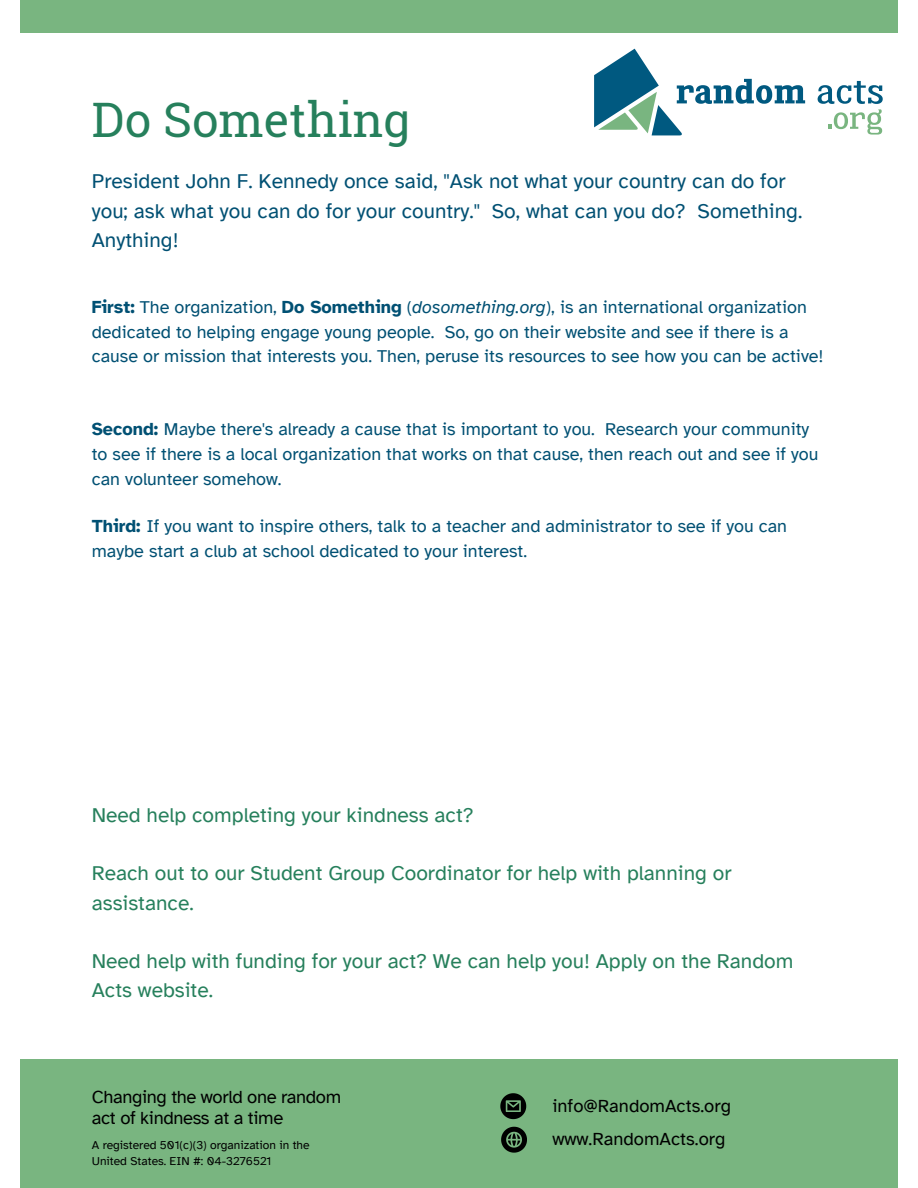
<style>
.page{position:relative;width:918px;height:1188px;background:#fff}
.page>*{position:absolute;margin:0;border:0;box-sizing:border-box;transform-origin:0 0}
.t1{font:47.55px "Roboto Slab";color:#26805c}
.t2{font:21px/29.2px "Atkinson Hyperlegible";color:#26805c}
.t3{font:21px/29.2px "Atkinson Hyperlegible";color:#005073}
.t4{font:18.45px/21.3px "Atkinson Hyperlegible";letter-spacing:-.02em;color:#000}
.t5{font:18.45px "Atkinson Hyperlegible";color:#000}
.t6{font:18px/24.8px "Atkinson Hyperlegible";color:#005073}
.t7{font:12px/16px "Atkinson Hyperlegible";color:#000}
.s1{font-weight:700}
.s2{font-style:italic}
</style>
<div class="page">
<div style="left:20px;top:1059px;width:878px;height:129px;background:#79b580"></div>
<svg style="left:500px;top:1093px;width:26px;height:26px"></svg>
<svg style="left:501px;top:1127px;width:26px;height:26px"></svg>
<div style="left:20px;top:0;width:878px;height:33px;background:#79b580"></div>
<svg style="left:594px;top:49px;width:211px;height:87px"></svg>
<svg style="left:818px;top:81px;width:65px;height:54px"></svg>
<h1 class="t1" style="left:92px;top:87px;width:320px">Do Something</h1>
<p class="t3" style="left:92px;top:167px;width:712px">President John F. Kennedy once said, "Ask not what your country can do for you; ask what you can do for your country." So, what can you do? Something.<br>Anything!</p>
<h2 class="t6" style="left:92px;top:295px;width:733px"><span class="s1">First:</span> The organization, <span class="s1">Do Something</span> (<span class="s2">dosomething.org</span>), is an international organization dedicated to helping engage young people. So, go on their website and see if there is a cause or mission that interests you. Then, peruse its resources to see how you can be active!</h2>
<h2 class="t6" style="left:92px;top:417px;width:728px"><span class="s1">Second:</span> Maybe there's already a cause that is important to you. Research your community to see if there is a local organization that works on that cause, then reach out and see if you can volunteer somehow.</h2>
<h2 class="t6" style="left:92px;top:514px;width:697px"><span class="s1">Third:</span> If you want to inspire others, talk to a teacher and administrator to see if you can maybe start a club at school dedicated to your interest.</h2>
<h3 class="t2" style="left:92px;top:800px;width:383px">Need help completing your kindness act?</h3>
<p class="t2" style="left:92px;top:859px;width:641px">Reach out to our Student Group Coordinator for help with planning or assistance.</p>
<p class="t2" style="left:92px;top:946px;width:703px">Need help with funding for your act? We can help you! Apply on the Random<br>Acts website.</p>
<h3 class="t4" style="left:92px;top:1086px;width:251px">Changing the world one random act of kindness at a time</h3>
<h2 class="t7" style="left:92px;top:1138px;width:219px">A registered 501(c)(3) organization in the<br>United States. EIN #: 04-3276521</h2>
<h3 class="t5" style="left:552px;top:1094px;width:180px">info@RandomActs.org</h3>
<h3 class="t5" style="left:552px;top:1128px;width:175px">www.RandomActs.org</h3>
</div>
